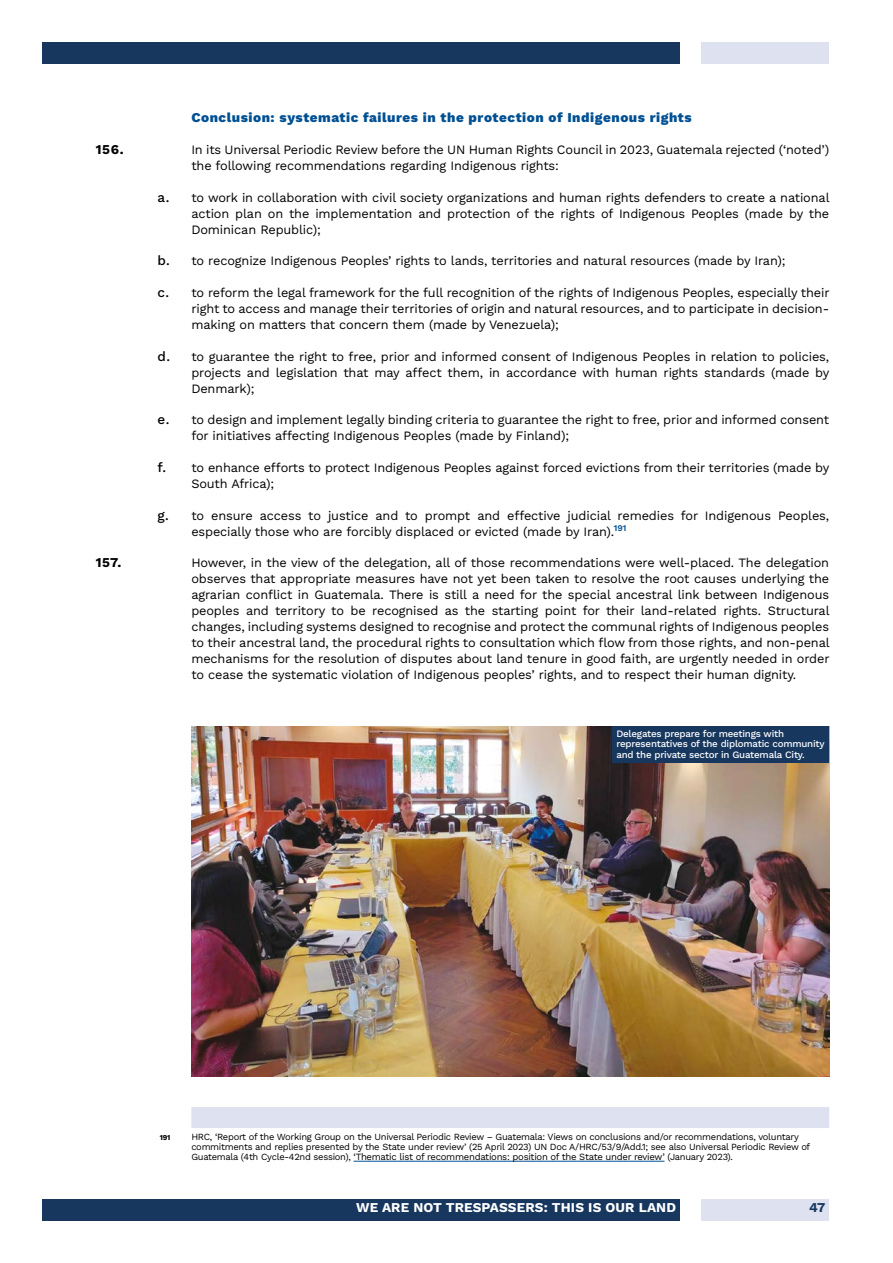
<style>
.page{position:relative;width:893px;height:1263px;background:#fff}
.page>*{position:absolute;margin:0;border:0;box-sizing:border-box;transform-origin:0 0}
.t1{font:800 13.5px "Work Sans";letter-spacing:.04em;color:#005093}
.t2{font:700 13.5px "Work Sans";letter-spacing:.01em;color:#fff}
.t3{font:700 13.5px "Work Sans";letter-spacing:.05em;color:#000}
.t4{font:700 13.5px "Work Sans";color:#17375f}
.t5{font:12.75px/15.9px "Work Sans";letter-spacing:-.01em;color:#000}
.t6{font:500 9.75px/10.5px "Work Sans";letter-spacing:-.02em;color:#fff}
.t7{font:9.45px "Work Sans";letter-spacing:-.03em;color:#000}
.t8{font:9.3px/9.8px "Work Sans";letter-spacing:-.03em;color:#000}
.t9{font:700 7.5px "Work Sans";color:#000}
.s1{font-weight:500;font-size:13.5px}
.s2{font-size:9.3px}
</style>
<div class="page">
<div style="left:43px;top:43px;width:637px;height:21px;background:#17375f"></div>
<div style="left:43px;top:1199px;width:637px;height:21px;background:#17375f"></div>
<div style="left:702px;top:1199px;width:127px;height:21px;background:#dee1f0"></div>
<div style="left:702px;top:43px;width:127px;height:21px;background:#dee1f0"></div>
<div style="left:191px;top:1107px;width:638px;height:21px;background:#dee1f0"></div>
<hr style="left:354px;top:1161px;width:310px;height:1px;background:#005093">
<img style="left:191px;top:726px;width:638px;height:350px">
<div style="left:612px;top:726px;width:217px;height:37px;background:#17375f"></div>
<p class="t1" style="left:191px;top:107px;width:502px">Conclusion: systematic failures in the protection of Indigenous rights</p>
<p class="t3" style="left:96px;top:139px;width:29px">156.</p>
<p class="t5" style="left:191px;top:141px;width:639px">In its Universal Periodic Review before the UN Human Rights Council in 2023, Guatemala rejected (‘noted’) the following recommendations regarding Indigenous rights:</p>
<p class="t5" style="left:191px;top:189px;width:640px;text-align:justify;text-indent:-34px"><span class="s1">a.</span> to work in collaboration with civil society organizations and human rights defenders to create a national action plan on the implementation and protection of the rights of Indigenous Peoples (made by the Dominican Republic);</p>
<p class="t5" style="left:157px;top:252px;width:630px"><span class="s1">b.</span> to recognize Indigenous Peoples’ rights to lands, territories and natural resources (made by Iran);</p>
<p class="t5" style="left:191px;top:284px;width:640px;text-align:justify;text-indent:-34px"><span class="s1">c.</span> to reform the legal framework for the full recognition of the rights of Indigenous Peoples, especially their right to access and manage their territories of origin and natural resources, and to participate in decision&shy;making on matters that concern them (made by Venezuela);</p>
<p class="t5" style="left:191px;top:348px;width:640px;text-align:justify;text-indent:-34px"><span class="s1">d.</span> to guarantee the right to free, prior and informed consent of Indigenous Peoples in relation to policies, projects and legislation that may affect them, in accordance with human rights standards (made by Denmark);</p>
<p class="t5" style="left:191px;top:411px;width:639px;text-indent:-34px"><span class="s1">e.</span> to design and implement legally binding criteria to guarantee the right to free, prior and informed consent for initiatives affecting Indigenous Peoples (made by Finland);</p>
<p class="t5" style="left:191px;top:459px;width:640px;text-indent:-34px"><span class="s1">f.</span> to enhance efforts to protect Indigenous Peoples against forced evictions from their territories (made by<br>South Africa);</p>
<p class="t5" style="left:191px;top:507px;width:639px;text-indent:-34px"><span class="s1">g.</span> to ensure access to justice and to prompt and effective judicial remedies for Indigenous Peoples, especially those who are forcibly displaced or evicted (made by Iran).<sup>191</sup></p>
<p class="t3" style="left:96px;top:553px;width:27px">157.</p>
<p class="t5" style="left:191px;top:555px;width:640px;text-align:justify">However, in the view of the delegation, all of those recommendations were well-placed. The delegation observes that appropriate measures have not yet been taken to resolve the root causes underlying the agrarian conflict in Guatemala. There is still a need for the special ancestral link between Indigenous peoples and territory to be recognised as the starting point for their land-related rights. Structural changes, including systems designed to recognise and protect the communal rights of Indigenous peoples to their ancestral land, the procedural rights to consultation which flow from those rights, and non-penal mechanisms for the resolution of disputes about land tenure in good faith, are urgently needed in order to cease the systematic violation of Indigenous peoples’ rights, and to respect their human dignity.</p>
<p class="t6" style="left:616px;top:728px;width:210px">Delegates prepare for meetings with representatives of the diplomatic community and the private sector in Guatemala City.</p>
<p class="t9" style="left:160px;top:1132px;width:12px">191</p>
<p class="t8" style="left:191px;top:1131px;width:620px">HRC, ‘Report of the Working Group on the Universal Periodic Review – Guatemala: Views on conclusions and/or recommendations, voluntary commitments and replies presented by the State under review’ (25 April 2023) UN Doc A/HRC/53/9/Add.1; see also Universal Periodic Review of</p>
<p class="t7" style="left:191px;top:1149px;width:543px"><span class="s2">Guatemala (4th Cycle-42nd session),</span> ‘Thematic list of recommendations: position of the State under review’ <span class="s2">(January 2023).</span></p>
<p class="t2" style="left:356px;top:1197px;width:322px">WE ARE NOT TRESPASSERS: THIS IS OUR LAND</p>
<p class="t4" style="left:809px;top:1197px;width:18px">47</p>
</div>
